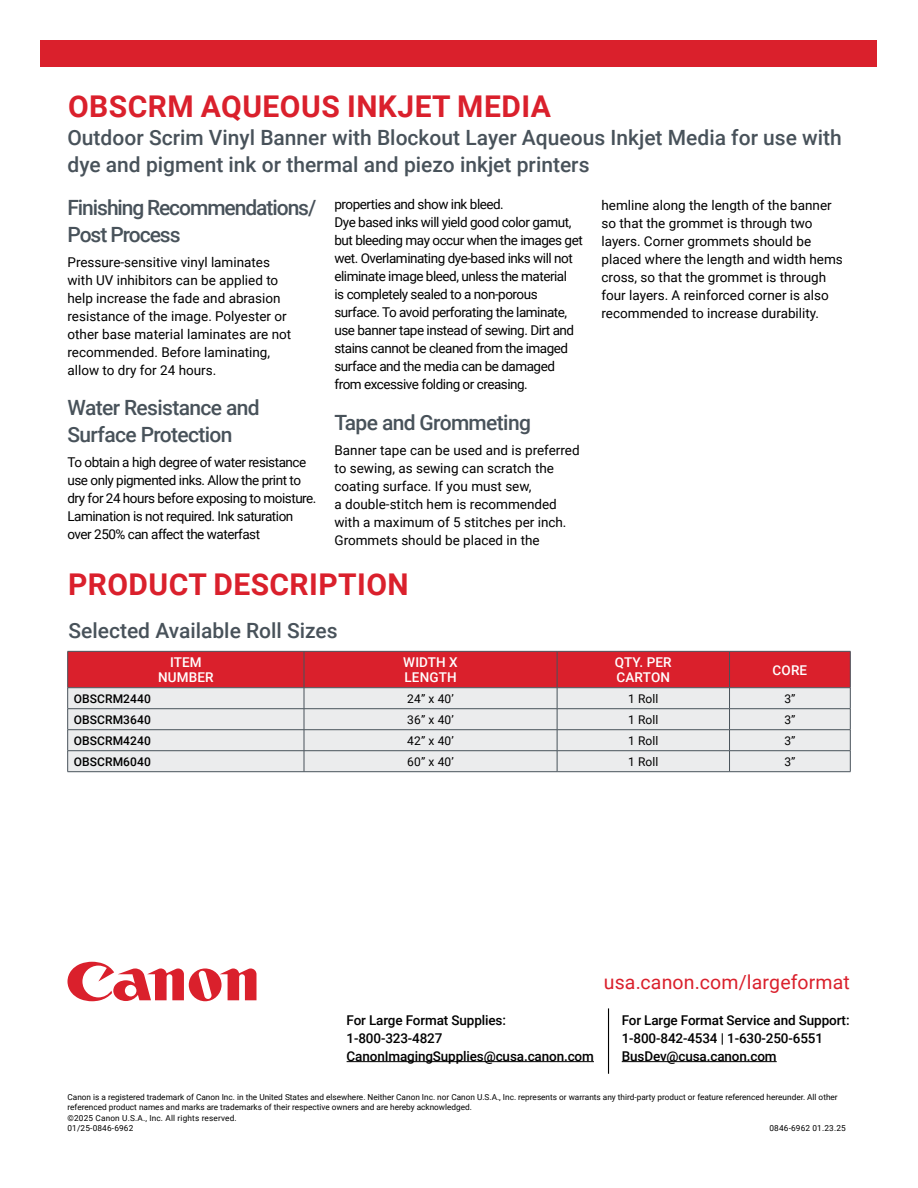
<style>
.page{position:relative;width:918px;height:1188px;background:#fff}
.page>*{position:absolute;margin:0;border:0;box-sizing:border-box;transform-origin:0 0}
._1st_Header{font:700 30px "Roboto";letter-spacing:.015em;color:#da202c}
.Sub_Header{font:500 21px/27px "Roboto";color:#48525a}
._2nd_Header{font:500 21px/27px "Roboto";letter-spacing:-.03em;color:#48525a}
._2nd_Header-2{font:500 21px/27px "Roboto";letter-spacing:-.05em;color:#48525a}
._2nd_Header-3{font:500 21px "Roboto";color:#48525a}
.CTA_Phone_Number_-_Flush_Right{font:19.5px "Roboto";letter-spacing:.01em;color:#da202c}
._2nd_Header-4{font:13.5px/18px "Roboto";letter-spacing:-.01em;color:#000}
._2nd_Header-5{font:13.5px/18px "Roboto";letter-spacing:-.035em;color:#000}
.CTA{font:500 13.5px/18px "Roboto";letter-spacing:-.01em;color:#000}
.Chart_Body_text_-_CW500_SS{font:500 13.5px/14.2px "Roboto";letter-spacing:.01em;color:#fff;text-align:center}
.Chart_Body_text_-_CW500_SS-2{font:12px "Roboto";letter-spacing:.01em;color:#000}
.Chart_Body_text_-_CW500_SS-3{font:500 12px "Roboto";letter-spacing:.01em;color:#000}
.Legal_Disclaimer{font:8.25px/10.5px "Roboto";color:#000}
.Legal_Disclaimer-2{font:8.25px "Roboto";letter-spacing:.02em;color:#000}
</style>
<div class="page">
<div style="left:40px;top:40px;width:838px;height:28px;background:#da202c"></div>
<svg style="left:67px;top:651px;width:784px;height:121px;background:#dea9ad"></svg>
<hr style="left:68px;top:771px;width:236px;height:1px;background:#48525a">
<hr style="left:304px;top:771px;width:253px;height:1px;background:#48525a">
<hr style="left:557px;top:771px;width:173px;height:1px;background:#48525a">
<hr style="left:730px;top:771px;width:121px;height:1px;background:#48525a">
<svg style="left:68px;top:962px;width:188px;height:39px"></svg>
<hr style="left:622px;top:1061px;width:155px;height:1px;background:#000">
<hr style="left:347px;top:1061px;width:247px;height:1px;background:#000">
<hr style="left:608px;top:1008px;width:1px;height:66px;background:#000">
<h1 class="_1st_Header" style="left:68px;top:85px;width:484px">OBSCRM AQUEOUS INKJET MEDIA</h1>
<h2 class="Sub_Header" style="left:68px;top:123px;width:776px">Outdoor Scrim Vinyl Banner with Blockout Layer Aqueous Inkjet Media for use with dye and pigment ink or thermal and piezo inkjet printers</h2>
<h2 class="_2nd_Header-2" style="left:68px;top:193px;width:250px">Finishing Recommendations/<br>Post Process</h2>
<h2 class="_2nd_Header-4" style="left:68px;top:253px;width:225px">Pressure-sensitive vinyl laminates with UV inhibitors can be applied to help increase the fade and abrasion resistance of the image. Polyester or other base material laminates are not recommended. Before laminating,</h2>
<h2 class="_2nd_Header-4" style="left:68px;top:361px;width:150px">allow to dry for 24 hours.</h2>
<h2 class="_2nd_Header" style="left:68px;top:394px;width:194px">Water Resistance and<br>Surface Protection</h2>
<h2 class="_2nd_Header-5" style="left:68px;top:453px;width:251px">To obtain a high degree of water resistance use only pigmented inks. Allow the print to dry for 24 hours before exposing to moisture.<br>Lamination is not required. Ink saturation over 250% can affect the waterfast</h2>
<h2 class="_2nd_Header-5" style="left:334px;top:195px;width:250px">properties and show ink bleed.<br>Dye based inks will yield good color gamut, but bleeding may occur when the images get wet. Overlaminating dye-based inks will not eliminate image bleed, unless the material<br>is completely sealed to a non-porous surface. To avoid perforating the laminate, use banner tape instead of sewing. Dirt and stains cannot be cleaned from the imaged surface and the media can be damaged from excessive folding or creasing.</h2>
<h2 class="_2nd_Header" style="left:334px;top:408px;width:198px">Tape and Grommeting</h2>
<h2 class="_2nd_Header-4" style="left:334px;top:440px;width:247px">Banner tape can be used and is preferred to sewing, as sewing can scratch the coating surface. If you must sew,<br>a double-stitch hem is recommended with a maximum of 5 stitches per inch.<br>Grommets should be placed in the</h2>
<h1 class="_1st_Header" style="left:68px;top:563px;width:342px">PRODUCT DESCRIPTION</h1>
<h2 class="_2nd_Header-3" style="left:68px;top:615px;width:271px">Selected Available Roll Sizes</h2>
<p class="Chart_Body_text_-_CW500_SS" style="left:158px;top:655px;width:57px">ITEM<br>NUMBER</p>
<p class="Chart_Body_text_-_CW500_SS" style="left:403px;top:655px;width:56px">WIDTH X</p>
<p class="Chart_Body_text_-_CW500_SS" style="left:404px;top:669px;width:54px">LENGTH</p>
<h2 class="_2nd_Header-4" style="left:602px;top:196px;width:243px">hemline along the length of the banner so that the grommet is through two layers. Corner grommets should be placed where the length and width hems cross, so that the grommet is through four layers. A reinforced corner is also recommended to increase durability.</h2>
<p class="Chart_Body_text_-_CW500_SS" style="left:615px;top:655px;width:58px">QTY. PER</p>
<p class="Chart_Body_text_-_CW500_SS" style="left:617px;top:669px;width:55px">CARTON</p>
<p class="Chart_Body_text_-_CW500_SS" style="left:773px;top:662px;width:36px">CORE</p>
<p class="Chart_Body_text_-_CW500_SS-3" style="left:74px;top:690px;width:79px">OBSCRM2440</p>
<p class="Chart_Body_text_-_CW500_SS-2" style="left:407px;top:690px;width:48px">24” x 40’</p>
<p class="Chart_Body_text_-_CW500_SS-2" style="left:628px;top:690px;width:32px">1 Roll</p>
<p class="Chart_Body_text_-_CW500_SS-2" style="left:784px;top:690px;width:13px">3”</p>
<p class="Chart_Body_text_-_CW500_SS-3" style="left:74px;top:711px;width:79px">OBSCRM3640</p>
<p class="Chart_Body_text_-_CW500_SS-2" style="left:407px;top:711px;width:48px">36” x 40’</p>
<p class="Chart_Body_text_-_CW500_SS-2" style="left:628px;top:711px;width:32px">1 Roll</p>
<p class="Chart_Body_text_-_CW500_SS-2" style="left:784px;top:711px;width:13px">3”</p>
<p class="Chart_Body_text_-_CW500_SS-3" style="left:74px;top:732px;width:79px">OBSCRM4240</p>
<p class="Chart_Body_text_-_CW500_SS-2" style="left:407px;top:732px;width:48px">42” x 40’</p>
<p class="Chart_Body_text_-_CW500_SS-2" style="left:628px;top:732px;width:32px">1 Roll</p>
<p class="Chart_Body_text_-_CW500_SS-2" style="left:784px;top:732px;width:13px">3”</p>
<p class="Chart_Body_text_-_CW500_SS-3" style="left:74px;top:753px;width:79px">OBSCRM6040</p>
<p class="Chart_Body_text_-_CW500_SS-2" style="left:407px;top:753px;width:48px">60” x 40’</p>
<p class="Chart_Body_text_-_CW500_SS-2" style="left:628px;top:753px;width:32px">1 Roll</p>
<p class="Chart_Body_text_-_CW500_SS-2" style="left:784px;top:753px;width:13px">3”</p>
<p class="CTA" style="left:347px;top:1010px;width:249px">For Large Format Supplies:<br>1-800-323-4827<br>CanonImagingSupplies@cusa.canon.com</p>
<p class="CTA_Phone_Number_-_Flush_Right" style="left:604px;top:968px;width:247px">usa.canon.com/largeformat</p>
<p class="CTA" style="left:622px;top:1010px;width:229px">For Large Format Service and Support:<br>1-800-842-4534 | 1-630-250-6551<br>BusDev@cusa.canon.com</p>
<p class="Legal_Disclaimer" style="left:68px;top:1091px;width:772px">Canon is a registered trademark of Canon Inc. in the United States and elsewhere. Neither Canon Inc. nor Canon U.S.A., Inc. represents or warrants any third-party product or feature referenced hereunder. All other referenced product names and marks are trademarks of their respective owners and are hereby acknowledged.</p>
<p class="Legal_Disclaimer-2" style="left:68px;top:1112px;width:171px">©2025 Canon U.S.A., Inc. All rights reserved.</p>
<p class="Legal_Disclaimer-2" style="left:68px;top:1122px;width:67px">01/25-0846-6962</p>
<p class="Legal_Disclaimer-2" style="left:770px;top:1122px;width:78px">0846-6962 01.23.25</p>
</div>
